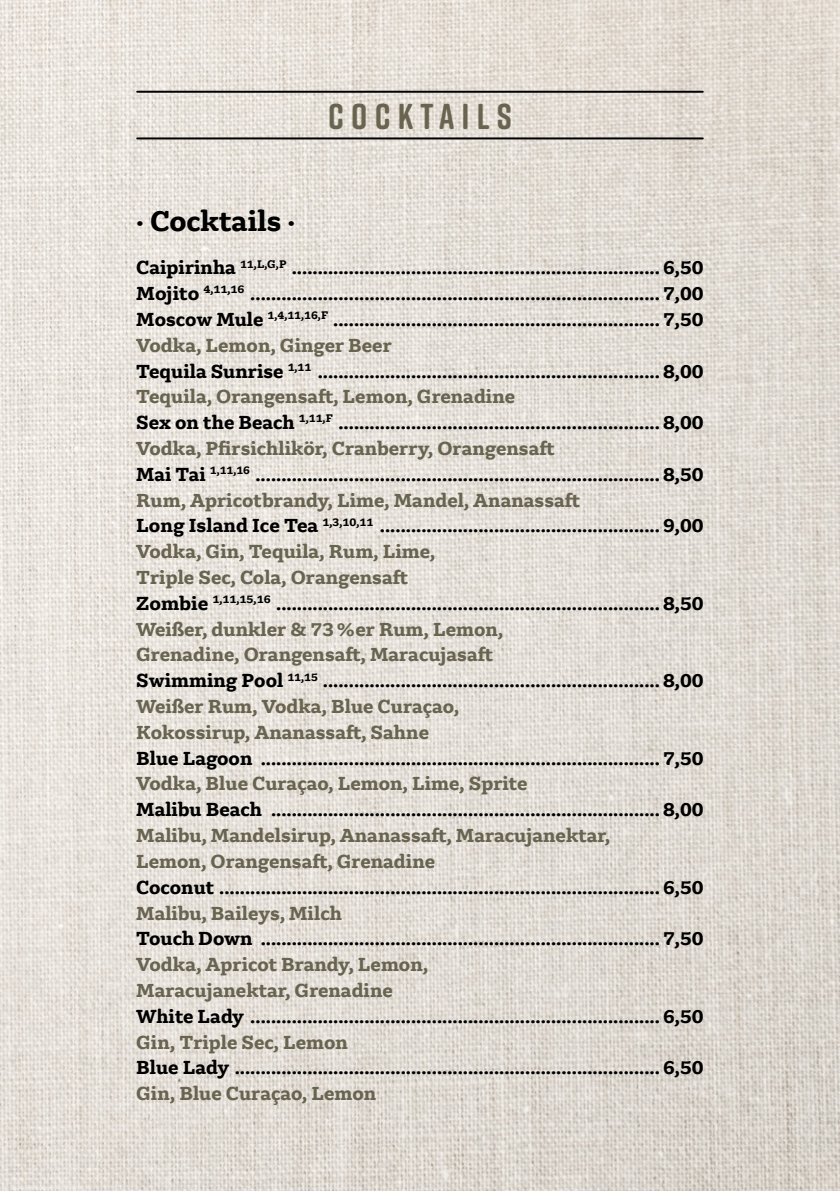
<style>
.page{position:relative;width:840px;height:1191px;background:#fff}
.page>*{position:absolute;margin:0;border:0;box-sizing:border-box;transform-origin:0 0}
.t1{font:700 36px "Rift Soft";letter-spacing:.2em;color:#686450}
.t2{font:700 30px "Gelo";color:#000}
.t3{font:700 20px/25.8px "Gelo";color:#000}
.t4{font:700 20px/25.8px "Gelo";color:#686450}
.s1{color:#686450}
</style>
<div class="page">
<img style="left:0;top:0;width:839px;height:1191px">
<hr style="left:137px;top:91px;width:565px;height:2px;background:#000">
<hr style="left:137px;top:137px;width:565px;height:2px;background:#000">
<h1 class="t1" style="left:328px;top:91px;width:185px">COCKTAILS</h1>
<h2 class="t2" style="left:136px;top:203px;width:160px">· Cocktails ·</h2>
<p class="t3" style="left:136px;top:254px;width:568px">Caipirinha <sup>11,L,G,P</sup> ....................................................................... 6,50<br>Mojito <sup>4,11,16</sup> ............................................................................... 7,00<br>Moscow Mule <sup>1,4,11,16,F</sup> ............................................................... 7,50<br><span class="s1">Vodka, Lemon, Ginger Beer<br></span>Tequila Sunrise <sup>1,11</sup> .................................................................. 8,00<br><span class="s1">Tequila, Orangensaft, Lemon, Grenadine<br></span>Sex on the Beach <sup>1,11,F</sup> .............................................................. 8,00<br><span class="s1">Vodka, Pfirsichlikör, Cranberry, Orangensaft<br></span>Mai Tai <sup>1,11,16</sup> .............................................................................. 8,50<br><span class="s1">Rum, Apricotbrandy, Lime, Mandel, Ananassaft<br></span>Long Island Ice Tea <sup>1,3,10,11</sup> ...................................................... 9,00<br><span class="s1">Vodka, Gin, Tequila, Rum, Lime,<br>Triple Sec, Cola, Orangensaft<br></span>Zombie <sup>1,11,15,16</sup> .......................................................................... 8,50<br><span class="s1">Weißer, dunkler &amp; 73 %er Rum, Lemon,<br>Grenadine, Orangensaft, Maracujasaft<br></span>Swimming Pool <sup>11,15</sup> ................................................................. 8,00<br><span class="s1">Weißer Rum, Vodka, Blue Curaçao,<br>Kokossirup, Ananassaft, Sahne</span></p>
<p class="t3" style="left:136px;top:744px;width:568px">Blue Lagoon ............................................................................. 7,50</p>
<p class="t4" style="left:136px;top:770px;width:392px">Vodka, Blue Curaçao, Lemon, Lime, Sprite</p>
<p class="t3" style="left:136px;top:796px;width:568px">Malibu Beach ........................................................................... 8,00</p>
<p class="t4" style="left:136px;top:822px;width:475px">Malibu, Mandelsirup, Ananassaft, Maracujanektar,<br>Lemon, Orangensaft, Grenadine</p>
<p class="t3" style="left:136px;top:873px;width:568px">Coconut ..................................................................................... 6,50</p>
<p class="t4" style="left:136px;top:899px;width:207px">Malibu, Baileys, Milch</p>
<p class="t3" style="left:136px;top:925px;width:568px">Touch Down ............................................................................. 7,50</p>
<p class="t4" style="left:136px;top:951px;width:293px">Vodka, Apricot Brandy, Lemon,<br>Maracujanektar, Grenadine</p>
<p class="t3" style="left:136px;top:1002px;width:568px">White Lady ............................................................................... 6,50</p>
<p class="t4" style="left:136px;top:1028px;width:213px">Gin, Triple Sec, Lemon</p>
<p class="t3" style="left:136px;top:1054px;width:568px">Blue Lady .................................................................................. 6,50</p>
<p class="t4" style="left:136px;top:1080px;width:241px">Gin, Blue Curaçao, Lemon</p>
</div>
